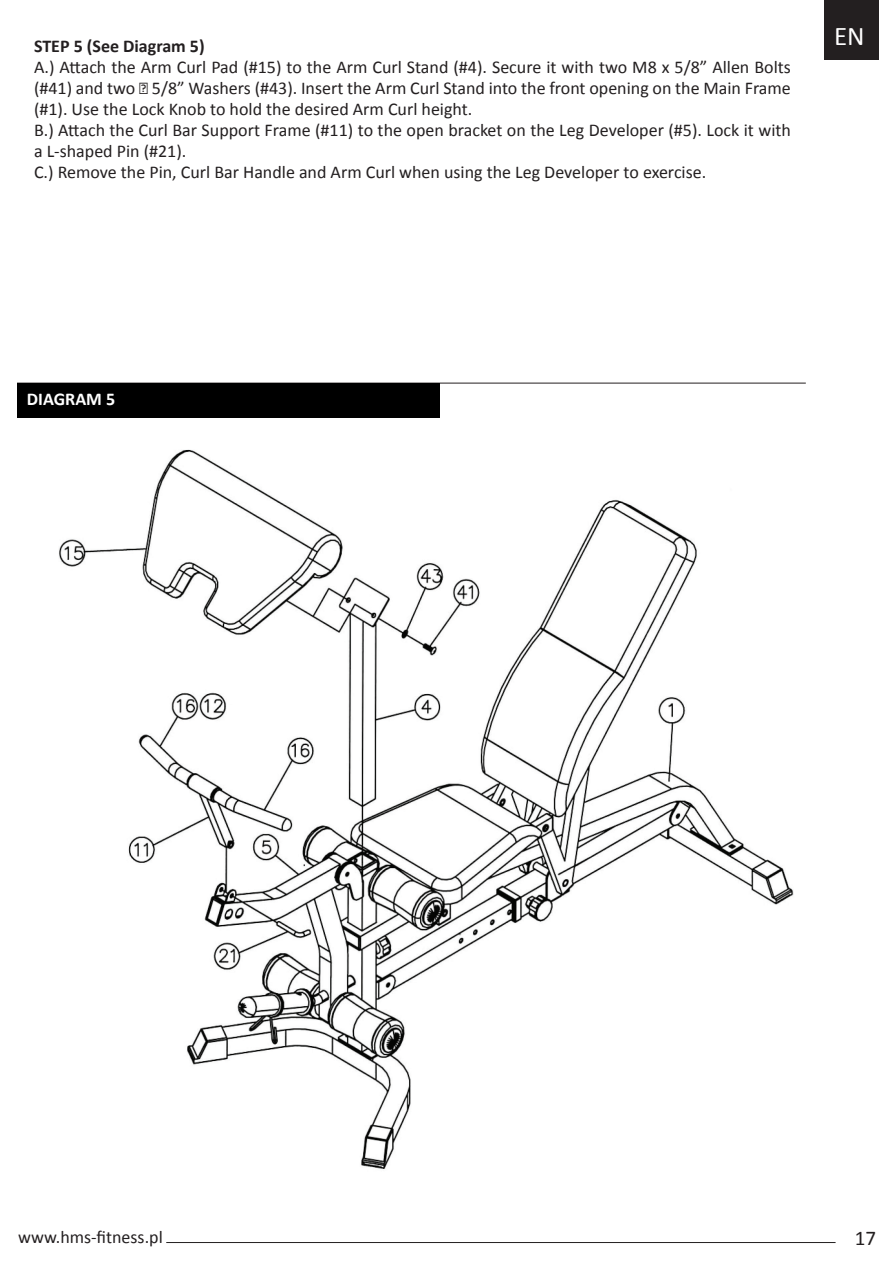
<style>
.page{position:relative;width:893px;height:1263px;background:#fff}
.page>*{position:absolute;margin:0;border:0;box-sizing:border-box;transform-origin:0 0}
.t1{font:27px "Calibri";color:#fff}
.t2{font:21px "Calibri";color:#231f20}
.t3{font:18px/21px "Calibri";color:#231f20}
.t4{font:700 18px "Calibri";color:#231f20}
.t5{font:700 18px "Calibri";color:#fff}
</style>
<div class="page">
<div style="left:824px;top:0;width:54px;height:60px;background:#231f20"></div>
<hr style="left:166px;top:1242px;width:670px;height:1px;background:#231f20">
<hr style="left:17px;top:383px;width:789px;height:1px;background:#231f20">
<div style="left:17px;top:383px;width:422px;height:34px;background:#000"></div>
<img style="left:59px;top:449px;width:735px;height:720px">
<p class="t4" style="left:34px;top:34px;width:172px">STEP 5 (See Diagram 5)</p>
<p class="t3" style="left:34px;top:56px;width:758px">A.) Attach the Arm Curl Pad (#15) to the Arm Curl Stand (#4). Secure it with two M8 x 5/8” Allen Bolts (#41) and two 5/8” Washers (#43). Insert the Arm Curl Stand into the front opening on the Main Frame (#1). Use the Lock Knob to hold the desired Arm Curl height.<br>B.) Attach the Curl Bar Support Frame (#11) to the open bracket on the Leg Developer (#5). Lock it with a L-shaped Pin (#21).<br>C.) Remove the Pin, Curl Bar Handle and Arm Curl when using the Leg Developer to exercise.</p>
<h1 class="t1" style="left:834px;top:19px;width:32px">EN</h1>
<p class="t5" style="left:27px;top:388px;width:90px">DIAGRAM 5</p>
<p class="t3" style="left:18px;top:1226px;width:146px">www.hms-fitness.pl</p>
<p class="t2" style="left:855px;top:1224px;width:23px">17</p>
</div>
